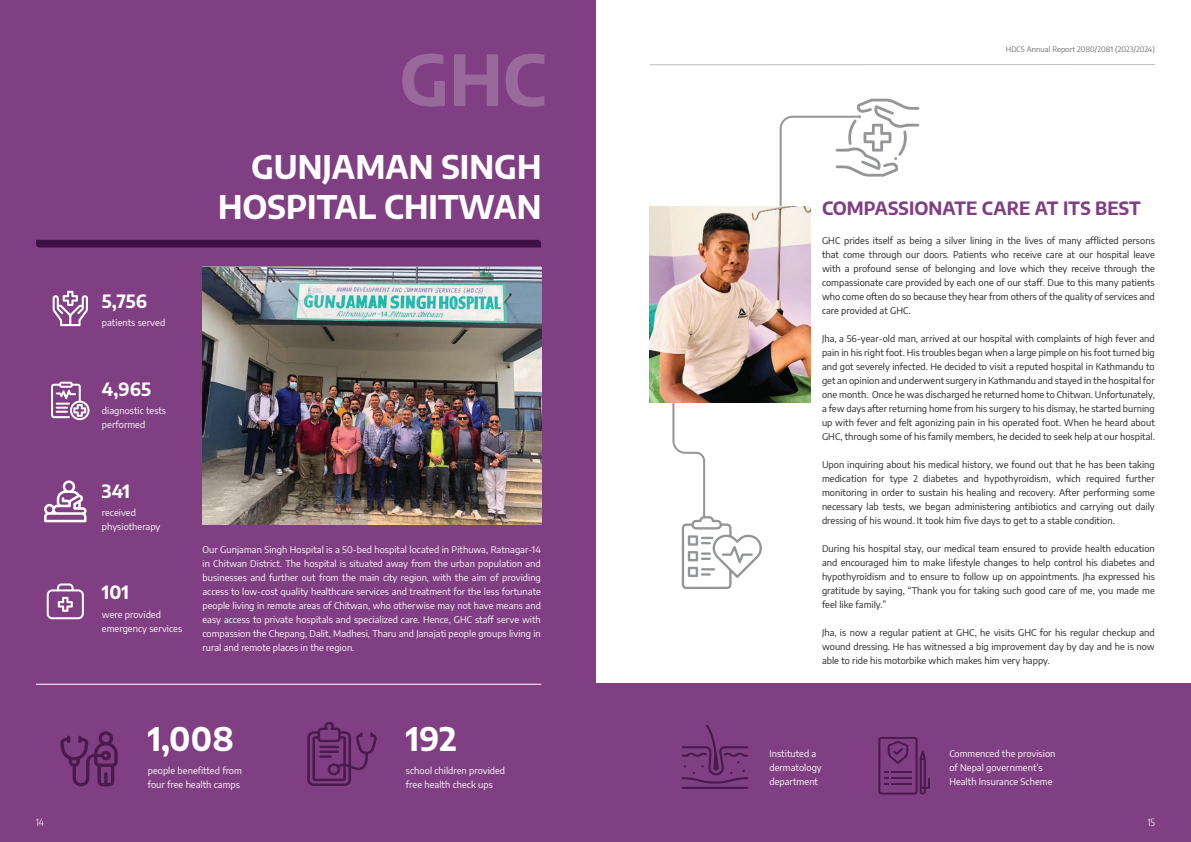
<style>
.page{position:relative;width:1191px;height:842px;background:#fff}
.page>*{position:absolute;margin:0;border:0;box-sizing:border-box;transform-origin:0 0}
.t1{font:700 70px "Encode Sans";color:#98699a}
.t2{font:700 32px/39.6px "Encode Sans";color:#fff;text-align:right}
.t3{font:700 18px "Encode Sans";color:#813f83}
.t4{font:700 18px "Encode Sans";color:#fff}
.t5{font:300 10px "Encode Sans Condensed";color:#fff}
.t6{font:9.2px/14px "Encode Sans";letter-spacing:.005em;color:#231f20;text-align:justify}
.t7{font:9.2px/14px "Encode Sans";letter-spacing:.005em;color:#fff}
.t8{font:7.5px "Encode Sans";letter-spacing:.005em;color:#6c6d70}
</style>
<div class="page">
<hr style="left:649px;top:64px;width:506px;height:1px;background:#bcbdc0">
<div style="left:0;top:0;width:595px;height:842px;background:#813f83"></div>
<div style="left:595px;top:684px;width:596px;height:158px;background:#813f83"></div>
<svg style="left:36px;top:240px;width:505px;height:8px;background:#401349"></svg>
<img style="left:202px;top:267px;width:339px;height:257px">
<svg style="left:51px;top:382px;width:39px;height:38px"></svg>
<svg style="left:53px;top:291px;width:35px;height:35px"></svg>
<svg style="left:44px;top:480px;width:43px;height:42px"></svg>
<svg style="left:47px;top:583px;width:37px;height:36px"></svg>
<svg style="left:307px;top:722px;width:70px;height:64px"></svg>
<hr style="left:36px;top:684px;width:505px;height:1px;background:#fff">
<svg style="left:60px;top:731px;width:58px;height:55px"></svg>
<svg style="left:778px;top:99px;width:141px;height:178px"></svg>
<svg style="left:672px;top:403px;width:90px;height:186px"></svg>
<img style="left:649px;top:207px;width:161px;height:196px">
<svg style="left:682px;top:725px;width:66px;height:64px"></svg>
<svg style="left:878px;top:737px;width:52px;height:57px"></svg>
<h1 class="t1" style="left:399px;top:28px;width:148px">GHC</h1>
<h2 class="t2" style="left:218px;top:146px;width:325px">GUNJAMAN SINGH<br>HOSPITAL CHITWAN</h2>
<h3 class="t4" style="left:102px;top:288px;width:47px">5,756</h3>
<p class="t7" style="left:102px;top:315px;width:65px">patients served</p>
<h3 class="t4" style="left:102px;top:375px;width:51px">4,965</h3>
<p class="t7" style="left:102px;top:403px;width:66px">diagnostic tests performed</p>
<h3 class="t4" style="left:102px;top:477px;width:30px">341</h3>
<p class="t7" style="left:102px;top:505px;width:60px">received physiotherapy</p>
<h3 class="t4" style="left:102px;top:579px;width:29px">101</h3>
<p class="t7" style="left:102px;top:607px;width:82px">were provided emergency services</p>
<p class="t7" style="left:202px;top:542px;width:340px;text-align:justify">Our Gunjaman Singh Hospital is a 50-bed hospital located in Pithuwa, Ratnagar-14 in Chitwan District. The hospital is situated away from the urban population and businesses and further out from the main city region, with the aim of providing access to low-cost quality healthcare services and treatment for the less fortunate people living in remote areas of Chitwan, who otherwise may not have means and easy access to private hospitals and specialized care. Hence, GHC staff serve with compassion the Chepang, Dalit, Madhesi, Tharu and Janajati people groups living in rural and remote places in the region.</p>
<h2 class="t2" style="left:148px;top:717px;width:88px">1,008</h2>
<p class="t7" style="left:148px;top:763px;width:96px">people benefitted from four free health camps</p>
<h2 class="t2" style="left:406px;top:717px;width:52px">192</h2>
<p class="t7" style="left:406px;top:763px;width:101px">school children provided free health check ups</p>
<p class="t8" style="left:1006px;top:44px;width:150px">HDCS Annual Report 2080/2081 (2023/2024)</p>
<h3 class="t3" style="left:822px;top:195px;width:320px">COMPASSIONATE CARE AT ITS BEST</h3>
<p class="t6" style="left:822px;top:233px;width:334px">GHC prides itself as being a silver lining in the lives of many afflicted persons that come through our doors. Patients who receive care at our hospital leave with a profound sense of belonging and love which they receive through the compassionate care provided by each one of our staff. Due to this many patients who come often do so because they hear from others of the quality of services and care provided at GHC.</p>
<p class="t6" style="left:822px;top:331px;width:334px">Jha, a 56-year-old man, arrived at our hospital with complaints of high fever and pain in his right foot. His troubles began when a large pimple on his foot turned big and got severely infected. He decided to visit a reputed hospital in Kathmandu to get an opinion and underwent surgery in Kathmandu and stayed in the hospital for one month. Once he was discharged he returned home to Chitwan. Unfortunately, a few days after returning home from his surgery to his dismay, he started burning up with fever and felt agonizing pain in his operated foot. When he heard about GHC, through some of his family members, he decided to seek help at our hospital.</p>
<p class="t6" style="left:822px;top:457px;width:334px">Upon inquiring about his medical history, we found out that he has been taking medication for type 2 diabetes and hypothyroidism, which required further monitoring in order to sustain his healing and recovery. After performing some necessary lab tests, we began administering antibiotics and carrying out daily dressing of his wound. It took him five days to get to a stable condition.</p>
<p class="t6" style="left:822px;top:541px;width:334px">During his hospital stay, our medical team ensured to provide health education and encouraged him to make lifestyle changes to help control his diabetes and hypothyroidism and to ensure to follow up on appointments. Jha expressed his gratitude by saying, “Thank you for taking such good care of me, you made me feel like family.”</p>
<p class="t6" style="left:822px;top:625px;width:334px">Jha, is now a regular patient at GHC, he visits GHC for his regular checkup and wound dressing. He has witnessed a big improvement day by day and he is now able to ride his motorbike which makes him very happy.</p>
<p class="t7" style="left:769px;top:746px;width:54px">Instituted a dermatology department</p>
<p class="t7" style="left:949px;top:746px;width:108px">Commenced the provision of Nepal government’s<br>Health Insurance Scheme</p>
<p class="t5" style="left:36px;top:816px;width:9px">14</p>
<p class="t5" style="left:1147px;top:816px;width:9px">15</p>
</div>
